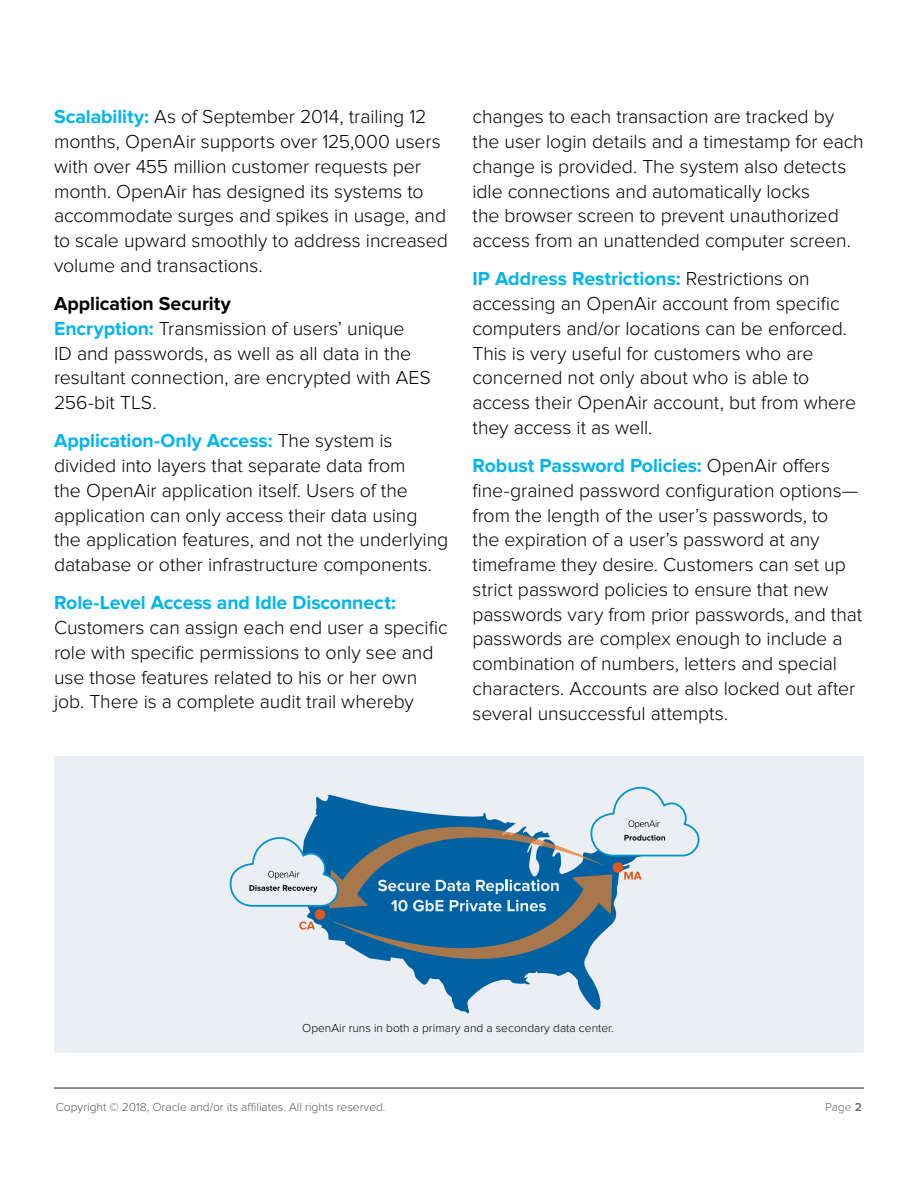
<style>
.page{position:relative;width:918px;height:1188px;background:#fff}
.page>*{position:absolute;margin:0;border:0;box-sizing:border-box;transform-origin:0 0}
.Main_Body_2016{font:300 19.5px/24.8px "Proxima Nova";letter-spacing:-.005em;color:#000}
.t1{font:300 12px "Proxima Nova";color:#58595b}
.t2{font:300 12px "Proxima Nova";color:#000101}
.t3{font:300 12px "Proxima Nova";color:#666}
.s1{font-weight:700;color:#00b5ef}
.s2{font-weight:700;color:#000101}
.s3{font-weight:600}
</style>
<div class="page">
<hr style="left:54px;top:1087px;width:810px;height:2px;background:#666">
<div style="left:54px;top:756px;width:810px;height:296px;background:#ebeff4"></div>
<svg style="left:375px;top:959px;width:226px;height:55px"></svg>
<svg style="left:229px;top:786px;width:471px;height:173px"></svg>
<p class="Main_Body_2016" style="left:54px;top:105px;width:395px"><span class="s1">Scalability:</span> As of September 2014, trailing 12 months, OpenAir supports over 125,000 users with over 455 million customer requests per month. OpenAir has designed its systems to accommodate surges and spikes in usage, and to scale upward smoothly to address increased volume and transactions.</p>
<p class="Main_Body_2016" style="left:54px;top:292px;width:378px"><span class="s2">Application Security<br></span><span class="s1">Encryption:</span> Transmission of users’ unique<br>ID and passwords, as well as all data in the resultant connection, are encrypted with AES 256-bit TLS.</p>
<p class="Main_Body_2016" style="left:54px;top:429px;width:396px"><span class="s1">Application-Only Access:</span> The system is divided into layers that separate data from<br>the OpenAir application itself. Users of the application can only access their data using the application features, and not the underlying database or other infrastructure components.</p>
<p class="Main_Body_2016" style="left:54px;top:591px;width:395px"><span class="s1">Role-Level Access and Idle Disconnect:<br></span>Customers can assign each end user a specific role with specific permissions to only see and use those features related to his or her own job. There is a complete audit trail whereby</p>
<p class="Main_Body_2016" style="left:472px;top:105px;width:393px">changes to each transaction are tracked by the user login details and a timestamp for each change is provided. The system also detects idle connections and automatically locks<br>the browser screen to prevent unauthorized access from an unattended computer screen.</p>
<p class="Main_Body_2016" style="left:472px;top:267px;width:385px"><span class="s1">IP Address Restrictions:</span> Restrictions on accessing an OpenAir account from specific computers and/or locations can be enforced.<br>This is very useful for customers who are concerned not only about who is able to access their OpenAir account, but from where they access it as well.</p>
<p class="Main_Body_2016" style="left:472px;top:454px;width:391px"><span class="s1">Robust Password Policies:</span> OpenAir offers fine-grained password configuration options— from the length of the user’s passwords, to<br>the expiration of a user’s password at any timeframe they desire. Customers can set up strict password policies to ensure that new passwords vary from prior passwords, and that passwords are complex enough to include a combination of numbers, letters and special characters. Accounts are also locked out after several unsuccessful attempts.</p>
<p class="t2" style="left:302px;top:1021px;width:313px">OpenAir runs in both a primary and a secondary data center.</p>
<p class="t1" style="left:56px;top:1100px;width:331px">Copyright © 2018, Oracle and/or its affiliates. All rights reserved.</p>
<p class="t3" style="left:825px;top:1100px;width:38px">Page <span class="s3">2</span></p>
</div>
